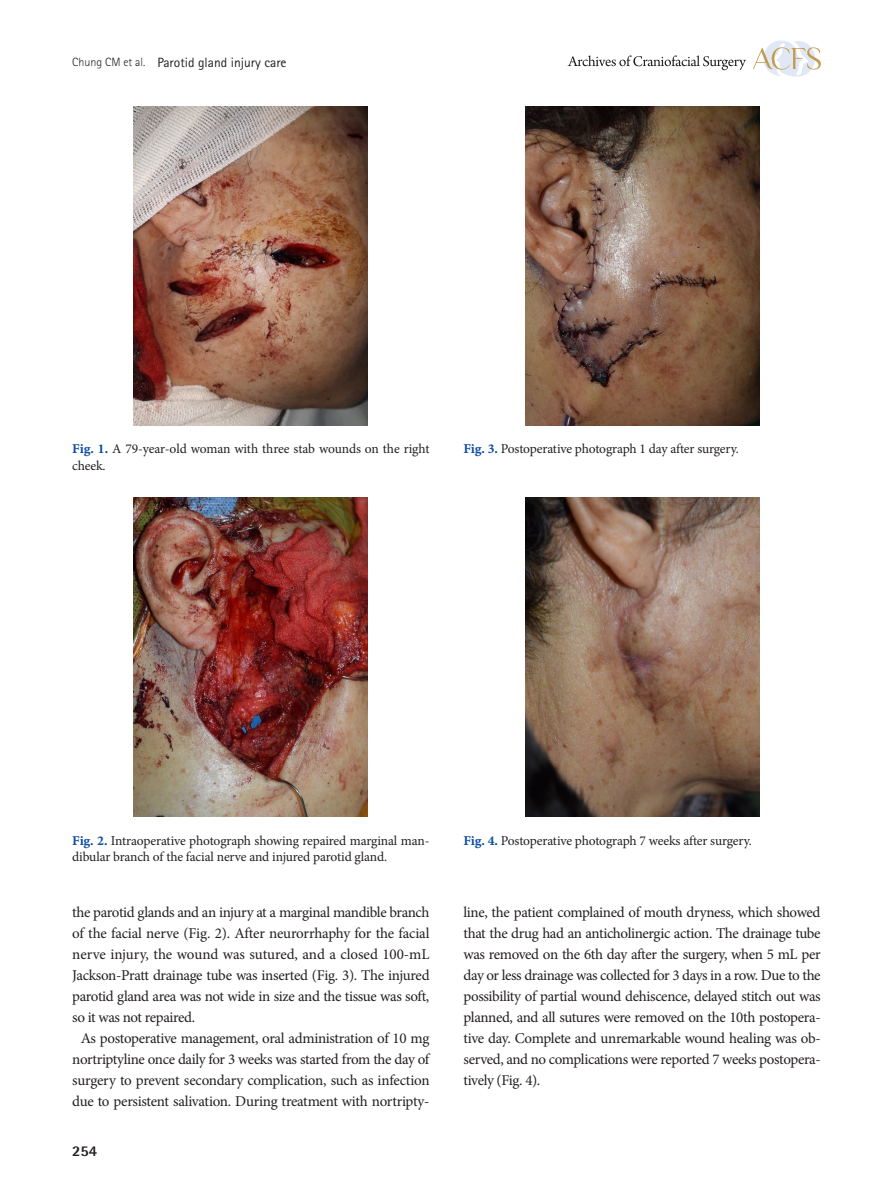
<style>
.page{position:relative;width:893px;height:1191px;background:#fff}
.page>*{position:absolute;margin:0;border:0;box-sizing:border-box;transform-origin:0 0}
.본문{font:15px/21px "Minion Pro";letter-spacing:-.025em;color:#231f20;text-align:center}
.본문_0{font:15px/21px "Minion Pro";letter-spacing:-.025em;color:#231f20;text-align:justify}
.t1{font:800 15px "Rotis Semi Sans Std";color:#231f20}
.표그림제목{font:13.5px/16.2px "Minion Pro";letter-spacing:-.015em;color:#231f20}
.t2{font:13.5px "Rotis Sans Serif Std";color:#231f20}
.s1{font-weight:300;font-size:12px}
.s2{font-family:"Minion Pro Bold Capt";color:#0d4da1}
</style>
<div class="page">
<svg style="left:753px;top:40px;width:68px;height:37px"></svg>
<svg style="left:568px;top:55px;width:178px;height:15px"></svg>
<img style="left:134px;top:106px;width:234px;height:319px">
<img style="left:525px;top:106px;width:234px;height:319px">
<img style="left:134px;top:497px;width:234px;height:319px">
<img style="left:525px;top:497px;width:234px;height:319px">
<p class="t2" style="left:72px;top:54px;width:216px"><span class="s1">Chung CM et al.</span> Parotid gland injury care</p>
<p class="표그림제목" style="left:72px;top:441px;width:359px"><span class="s2">Fig. 1.</span> A 79-year-old woman with three stab wounds on the right cheek.</p>
<p class="표그림제목" style="left:463px;top:441px;width:277px"><span class="s2">Fig. 3.</span> Postoperative photograph 1 day after surgery.</p>
<p class="표그림제목" style="left:72px;top:832px;width:359px"><span class="s2">Fig. 2.</span> Intraoperative photograph showing repaired marginal man&shy;dibular branch of the facial nerve and injured parotid gland.</p>
<p class="표그림제목" style="left:463px;top:832px;width:290px"><span class="s2">Fig. 4.</span> Postoperative photograph 7 weeks after surgery.</p>
<p class="본문_0" style="left:72px;top:901px;width:359px">the parotid glands and an injury at a marginal mandible branch of the facial nerve (Fig. 2). After neurorrhaphy for the facial nerve injury, the wound was sutured, and a closed 100-mL Jackson-Pratt drainage tube was inserted (Fig. 3). The injured parotid gland area was not wide in size and the tissue was soft, so it was not repaired.</p>
<p class="본문" style="left:72px;top:1027px;width:359px">As postoperative management, oral administration of 10 mg nortriptyline once daily for 3 weeks was started from the day of surgery to prevent secondary complication, such as infection due to persistent salivation. During treatment with nortripty-</p>
<p class="t1" style="left:72px;top:1141px;width:27px">254</p>
<p class="본문" style="left:463px;top:901px;width:359px;text-align:justify">line, the patient complained of mouth dryness, which showed that the drug had an anticholinergic action. The drainage tube was removed on the 6th day after the surgery, when 5 mL per day or less drainage was collected for 3 days in a row. Due to the possibility of partial wound dehiscence, delayed stitch out was planned, and all sutures were removed on the 10th postopera&shy;tive day. Complete and unremarkable wound healing was ob&shy;served, and no complications were reported 7 weeks postopera&shy;tively (Fig. 4).</p>
</div>
